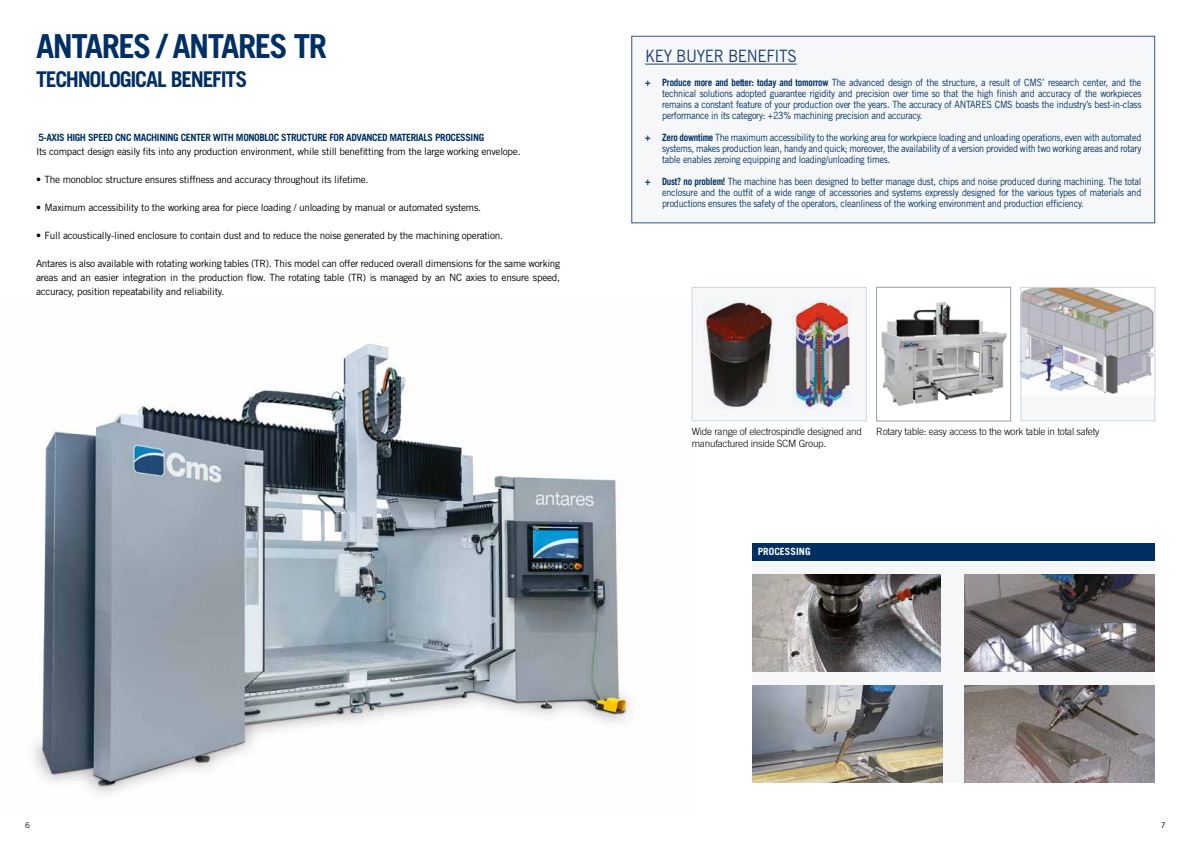
<style>
.page{position:relative;width:1191px;height:842px;background:#fff}
.page>*{position:absolute;margin:0;border:0;box-sizing:border-box;transform-origin:0 0}
.t1{font:700 33.1px "Trade Gothic LT Std";letter-spacing:-.045em;color:#003063}
.t2{font:700 21.7px "Trade Gothic LT Std";letter-spacing:-.06em;color:#003063}
.t3{font:17px "Trade Gothic LT Std";letter-spacing:-.025em;color:#183c6f;scale:.9 1}
.t4{font:10px/11px "Trade Gothic LT Std";letter-spacing:-.025em;color:#003063;text-align:justify;scale:.9 1}
.t5{font:10px/14px "Trade Gothic LT Std";letter-spacing:-.025em;color:#000;text-align:justify}
.t6{font:300 10px/12px "Trade Gothic LT Std";letter-spacing:-.025em;color:#000}
.t7{font:700 10px "Trade Gothic LT Std";letter-spacing:-.04em;color:#003063}
.t8{font:700 10px "Trade Gothic LT Std";color:#fff}
.t9{font:8px "Trade Gothic LT Std";color:#000}
.s1{font-weight:700;color:#183c6f}
.s2{font-weight:700}
</style>
<div class="page">
<img style="left:33px;top:302px;width:662px;height:492px">
<div style="left:631px;top:36px;width:524px;height:187px;background:#f4f6f7"></div>
<hr style="left:645px;top:64px;width:151px;height:1px;background:#183c6f">
<div style="left:752px;top:543px;width:403px;height:239px;background:#f5f7f9"></div>
<div style="left:752px;top:543px;width:403px;height:17px;background:#003063"></div>
<img style="left:964px;top:574px;width:191px;height:97px">
<img style="left:964px;top:685px;width:191px;height:97px">
<img style="left:752px;top:685px;width:190px;height:97px">
<div style="left:692px;top:287px;width:174px;height:134px;background:#f5f7f9;border:1px solid #cbd5df"></div>
<img style="left:792px;top:300px;width:58px;height:108px">
<img style="left:704px;top:302px;width:69px;height:105px">
<img style="left:881px;top:302px;width:126px;height:104px">
<div style="left:876px;top:287px;width:135px;height:134px;border:1px solid #9d9d9c"></div>
<div style="left:1021px;top:287px;width:133px;height:134px;background:#f5f7f9"></div>
<img style="left:1022px;top:289px;width:131px;height:105px">
<div style="left:1020px;top:287px;width:135px;height:134px;border:1px solid #cbd5df"></div>
<img style="left:752px;top:574px;width:189px;height:97px">
<h1 class="t1" style="left:36px;top:26px;width:292px">ANTARES / ANTARES TR</h1>
<h2 class="t2" style="left:36px;top:65px;width:213px">TECHNOLOGICAL BENEFITS</h2>
<p class="t7" style="left:38px;top:132px;width:447px">5-AXIS HIGH SPEED CNC MACHINING CENTER WITH MONOBLOC STRUCTURE FOR ADVANCED MATERIALS PROCESSING</p>
<p class="t5" style="left:36px;top:145px;width:486px">Its compact design easily fits into any production environment, while still benefitting from the large working envelope.</p>
<p class="t5" style="left:36px;top:173px;width:334px">• The monobloc structure ensures stiffness and accuracy throughout its lifetime.</p>
<p class="t5" style="left:36px;top:201px;width:447px">• Maximum accessibility to the working area for piece loading / unloading by manual or automated systems.</p>
<p class="t5" style="left:36px;top:229px;width:469px">• Full acoustically-lined enclosure to contain dust and to reduce the noise generated by the machining operation.</p>
<p class="t5" style="left:36px;top:257px;width:526px">Antares is also available with rotating working tables (TR). This model can offer reduced overall dimensions for the same working areas and an easier integration in the production flow. The rotating table (TR) is managed by an NC axies to ensure speed, accuracy, position repeatability and reliability.</p>
<h3 class="t3" style="left:645px;top:46px;width:170px">KEY BUYER BENEFITS</h3>
<p class="t4" style="left:662px;top:77px;width:534px;text-indent:-17px"><span class="s1">+</span> <span class="s2">Produce more and better: today and tomorrow</span> The advanced design of the structure, a result of CMS’ research center, and the technical solutions adopted guarantee rigidity and precision over time so that the high finish and accuracy of the workpieces remains a constant feature of your production over the years. The accuracy of ANTARES CMS boasts the industry’s best-in-class performance in its category: +23% machining precision and accuracy.</p>
<p class="t4" style="left:662px;top:132px;width:534px;text-indent:-17px"><span class="s1">+</span> <span class="s2">Zero downtime</span> The maximum accessibility to the working area for workpiece loading and unloading operations, even with automated systems, makes production lean, handy and quick; moreover, the availability of a version provided with two working areas and rotary table enables zeroing equipping and loading/unloading times.</p>
<p class="t4" style="left:662px;top:176px;width:534px;text-indent:-17px"><span class="s1">+</span> <span class="s2">Dust? no problem!</span> The machine has been designed to better manage dust, chips and noise produced during machining. The total enclosure and the outfit of a wide range of accessories and systems expressly designed for the various types of materials and productions ensures the safety of the operators, cleanliness of the working environment and production efficiency.</p>
<p class="t6" style="left:692px;top:426px;width:172px">Wide range of electrospindle designed and manufactured inside SCM Group.</p>
<p class="t6" style="left:876px;top:426px;width:225px">Rotary table: easy access to the work table in total safety</p>
<p class="t8" style="left:757px;top:545px;width:54px">PROCESSING</p>
<p class="t9" style="left:25px;top:820px;width:6px">6</p>
<p class="t9" style="left:1160px;top:820px;width:6px">7</p>
</div>
